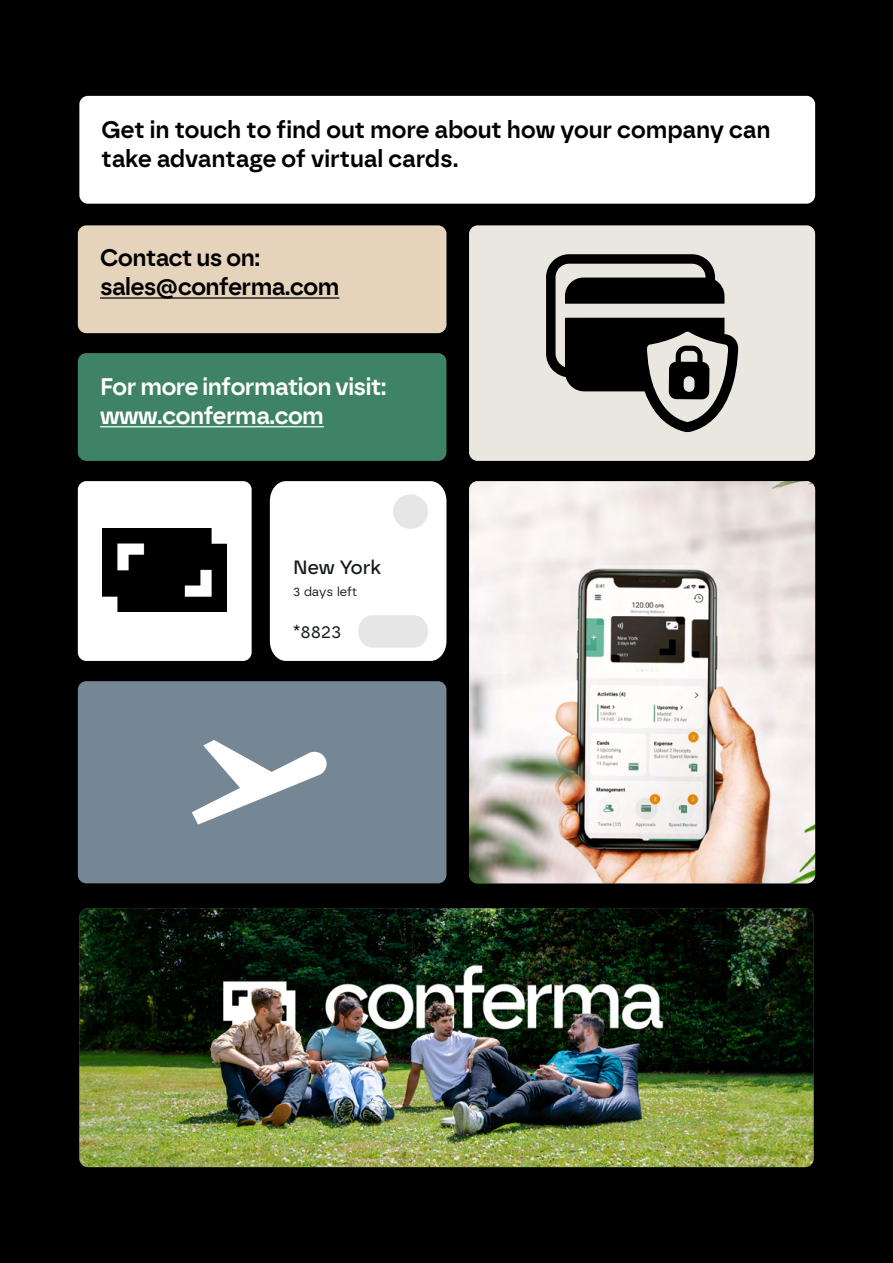
<style>
.page{position:relative;width:893px;height:1263px;background:#000}
.page>*{position:absolute;margin:0;border:0;box-sizing:border-box;transform-origin:0 0}
.t1{font:600 24px/28.8px "Borna";color:#000}
.t2{font:600 24px/28.8px "Borna";letter-spacing:-.02em;color:#fff}
.t3{font:600 24px/28.8px "Borna";letter-spacing:-.02em;color:#000}
.t4{font:500 19.2px "Borna";color:#16191c}
.t5{font:17.85px "Borna";color:#16191c}
.t6{font:12.6px "Borna";color:#16191c}
</style>
<div class="page">
<img style="left:79px;top:908px;width:735px;height:259px">
<div style="left:78px;top:681px;width:368px;height:202px;background:#758794;border-radius:9px"></div>
<div style="left:469px;top:225px;width:346px;height:236px;background:#eae7e1;border-radius:9px"></div>
<div style="left:78px;top:353px;width:368px;height:108px;background:#3f8366;border-radius:9px"></div>
<div style="left:78px;top:225px;width:368px;height:108px;background:#e5d3bb;border-radius:9px"></div>
<div style="left:78px;top:481px;width:174px;height:180px;background:#fff;border-radius:9px"></div>
<img style="left:103px;top:528px;width:124px;height:83px">
<img style="left:469px;top:481px;width:346px;height:402px">
<svg style="left:192px;top:740px;width:135px;height:84px"></svg>
<div style="left:270px;top:481px;width:176px;height:180px;background:#fff"></div>
<div style="left:393px;top:494px;width:35px;height:35px;background:#e6e6e6;border-radius:50%"></div>
<div style="left:358px;top:615px;width:70px;height:33px;background:#e6e6e6;border-radius:15px"></div>
<hr style="left:100px;top:297px;width:239px;height:2px;background:#000">
<hr style="left:100px;top:426px;width:224px;height:1px;background:#fff">
<svg style="left:546px;top:254px;width:192px;height:178px"></svg>
<div style="left:79px;top:96px;width:736px;height:108px;background:#fff;border-radius:9px"></div>
<p class="t1" style="left:102px;top:115px;width:670px">Get in touch to find out more about how your company can take advantage of virtual cards.</p>
<p class="t3" style="left:100px;top:243px;width:241px">Contact us on: sales@conferma.com</p>
<p class="t2" style="left:100px;top:372px;width:288px">For more information visit: www.conferma.com</p>
<p class="t4" style="left:293px;top:556px;width:89px">New York</p>
<p class="t6" style="left:293px;top:583px;width:65px">3 days left</p>
<p class="t5" style="left:293px;top:621px;width:50px">*8823</p>
</div>
